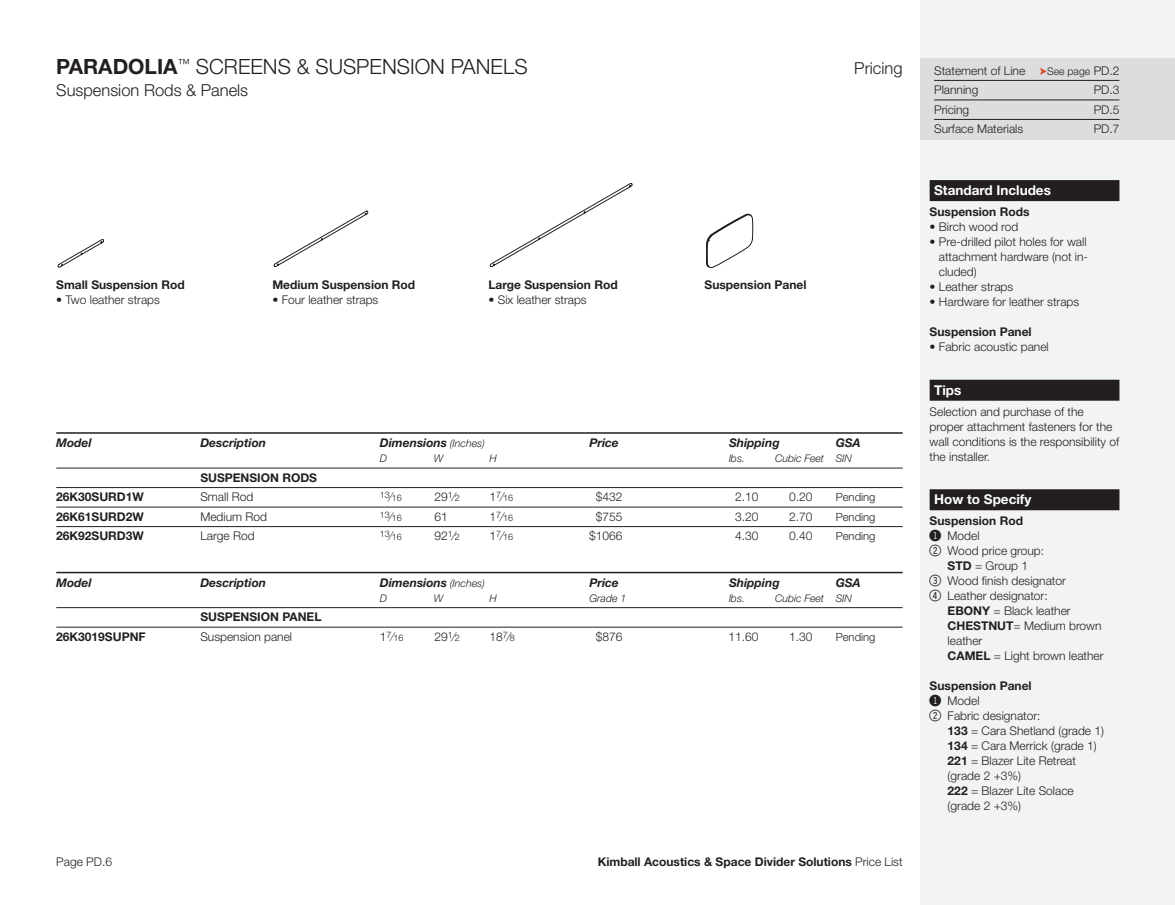
<style>
.page{position:relative;width:1175px;height:905px;background:#fff}
.page>*{position:absolute;margin:0;border:0;box-sizing:border-box;transform-origin:0 0}
.t1{font:300 21px "Helvetica Neue";color:#231f20}
.t2{font:300 16.5px "Helvetica Neue";color:#231f20}
.t3{font:700 13.5px "Helvetica Neue";color:#fff}
.t4{font:300 12px/15px "Helvetica Neue";color:#231f20}
.t5{font:700 12px "Helvetica Neue";color:#231f20}
.t6{font:italic 700 12px "Helvetica Neue";color:#231f20}
.t7{font:300 11.25px "Helvetica Neue";color:#231f20}
.t8{font:italic 300 10.5px "Helvetica Neue";color:#231f20}
.t9{font:300 9px "Helvetica Neue";color:#231f20}
.s1{font-weight:700}
.s2{font-weight:300;font-size:10.5px}
.s3{font-size:12px}
.s4{font-size:9px}
.s5{font-weight:300}
.s6{color:#da4928}
.s7{font-size:10.5px}
.s8{font-family:"Double Digits Round";font-weight:400;font-size:15px}
</style>
<div class="page">
<div style="left:920px;top:0;width:254px;height:904px;background:#f2f3f4"></div>
<div style="left:929px;top:180px;width:190px;height:21px;background:#231f20"></div>
<div style="left:929px;top:380px;width:190px;height:20px;background:#231f20"></div>
<div style="left:929px;top:489px;width:190px;height:21px;background:#231f20"></div>
<div style="left:920px;top:58px;width:254px;height:82px;background:#dcdddf"></div>
<hr style="left:934px;top:80px;width:185px;height:1px;background:#231f20">
<hr style="left:934px;top:100px;width:185px;height:1px;background:#231f20">
<hr style="left:934px;top:119px;width:185px;height:1px;background:#231f20">
<svg style="left:58px;top:239px;width:46px;height:28px"></svg>
<svg style="left:274px;top:211px;width:94px;height:56px"></svg>
<svg style="left:490px;top:183px;width:142px;height:84px"></svg>
<svg style="left:706px;top:214px;width:47px;height:54px"></svg>
<hr style="left:56px;top:432px;width:846px;height:2px;background:#231f20">
<hr style="left:56px;top:468px;width:846px;height:1px;background:#231f20">
<hr style="left:56px;top:487px;width:846px;height:1px;background:#231f20">
<hr style="left:56px;top:507px;width:846px;height:1px;background:#231f20">
<hr style="left:56px;top:526px;width:846px;height:1px;background:#231f20">
<hr style="left:56px;top:572px;width:846px;height:1px;background:#231f20">
<hr style="left:56px;top:607px;width:846px;height:1px;background:#231f20">
<hr style="left:56px;top:627px;width:846px;height:1px;background:#231f20">
<p class="t1" style="left:56px;top:58px;width:473px"><span class="s1">PARADOLIA</span><sup>™</sup> SCREENS &amp; SUSPENSION PANELS</p>
<p class="t2" style="left:854px;top:62px;width:50px">Pricing</p>
<p class="t2" style="left:56px;top:84px;width:193px">Suspension Rods &amp; Panels</p>
<p class="t5" style="left:56px;top:280px;width:130px">Small Suspension Rod</p>
<p class="t4" style="left:56px;top:293px;width:105px">• Two leather straps</p>
<p class="t5" style="left:272px;top:280px;width:144px">Medium Suspension Rod</p>
<p class="t4" style="left:272px;top:293px;width:108px">• Four leather straps</p>
<p class="t5" style="left:488px;top:280px;width:131px">Large Suspension Rod</p>
<p class="t4" style="left:488px;top:293px;width:100px">• Six leather straps</p>
<p class="t5" style="left:704px;top:280px;width:103px">Suspension Panel</p>
<p class="t6" style="left:56px;top:438px;width:37px">Model</p>
<p class="t6" style="left:200px;top:438px;width:67px">Description</p>
<p class="t6" style="left:380px;top:438px;width:107px">Dimensions <span class="s2">(Inches)</span></p>
<p class="t6" style="left:589px;top:438px;width:31px">Price</p>
<p class="t6" style="left:729px;top:438px;width:52px">Shipping</p>
<p class="t6" style="left:835px;top:438px;width:27px">GSA</p>
<p class="t8" style="left:380px;top:455px;width:9px">D</p>
<p class="t8" style="left:434px;top:455px;width:11px">W</p>
<p class="t8" style="left:489px;top:455px;width:9px">H</p>
<p class="t8" style="left:729px;top:455px;width:17px">lbs.</p>
<p class="t8" style="left:775px;top:455px;width:78px">Cubic Feet SIN</p>
<p class="t5" style="left:200px;top:473px;width:118px">SUSPENSION RODS</p>
<p class="t5" style="left:56px;top:492px;width:89px">26K30SURD1W</p>
<p class="t4" style="left:200px;top:490px;width:55px">Small Rod</p>
<p class="t9" style="left:380px;top:493px;width:24px">13<span class="s3">⁄</span>16</p>
<p class="t4" style="left:434px;top:490px;width:27px">29<sup>1</sup>⁄<span class="s4">2</span></p>
<p class="t9" style="left:489px;top:495px;width:25px"><span class="s3">1</span>7<span class="s3">⁄</span>16</p>
<p class="t4" style="left:595px;top:490px;width:28px">$ 432</p>
<p class="t4" style="left:735px;top:490px;width:25px">2.10</p>
<p class="t4" style="left:789px;top:490px;width:25px">0.20</p>
<p class="t7" style="left:835px;top:493px;width:41px">Pending</p>
<p class="t5" style="left:56px;top:512px;width:89px">26K61SURD2W</p>
<p class="t4" style="left:200px;top:510px;width:68px">Medium Rod</p>
<p class="t9" style="left:380px;top:513px;width:24px">13<span class="s3">⁄</span>16</p>
<p class="t4" style="left:434px;top:510px;width:15px">61</p>
<p class="t9" style="left:489px;top:514px;width:25px"><span class="s3">1</span>7<span class="s3">⁄</span>16</p>
<p class="t4" style="left:595px;top:510px;width:28px">$ 755</p>
<p class="t4" style="left:735px;top:510px;width:25px">3.20</p>
<p class="t4" style="left:789px;top:510px;width:25px">2.70</p>
<p class="t7" style="left:835px;top:512px;width:41px">Pending</p>
<p class="t5" style="left:56px;top:531px;width:89px">26K92SURD3W</p>
<p class="t4" style="left:200px;top:529px;width:56px">Large Rod</p>
<p class="t9" style="left:380px;top:532px;width:24px">13<span class="s3">⁄</span>16</p>
<p class="t4" style="left:434px;top:529px;width:27px">92<sup>1</sup>⁄<span class="s4">2</span></p>
<p class="t9" style="left:489px;top:534px;width:25px"><span class="s3">1</span>7<span class="s3">⁄</span>16</p>
<p class="t4" style="left:589px;top:529px;width:35px">$ 1066</p>
<p class="t4" style="left:735px;top:529px;width:25px">4.30</p>
<p class="t4" style="left:789px;top:529px;width:25px">0.40</p>
<p class="t7" style="left:835px;top:532px;width:41px">Pending</p>
<p class="t6" style="left:56px;top:578px;width:37px">Model</p>
<p class="t6" style="left:200px;top:578px;width:67px">Description</p>
<p class="t6" style="left:380px;top:578px;width:107px">Dimensions <span class="s2">(Inches)</span></p>
<p class="t6" style="left:589px;top:578px;width:31px">Price</p>
<p class="t6" style="left:729px;top:578px;width:52px">Shipping</p>
<p class="t6" style="left:835px;top:578px;width:27px">GSA</p>
<p class="t8" style="left:380px;top:594px;width:9px">D</p>
<p class="t8" style="left:434px;top:594px;width:11px">W</p>
<p class="t8" style="left:489px;top:594px;width:9px">H</p>
<p class="t8" style="left:589px;top:594px;width:38px">Grade 1</p>
<p class="t8" style="left:729px;top:594px;width:17px">lbs.</p>
<p class="t8" style="left:775px;top:594px;width:78px">Cubic Feet SIN</p>
<p class="t5" style="left:200px;top:612px;width:123px">SUSPENSION PANEL</p>
<p class="t5" style="left:56px;top:632px;width:91px">26K3019SUPNF</p>
<p class="t4" style="left:200px;top:628px;width:93px">Suspension panel</p>
<p class="t9" style="left:380px;top:634px;width:25px"><span class="s3">1</span>7<span class="s3">⁄</span>16</p>
<p class="t4" style="left:434px;top:630px;width:27px">29<sup>1</sup>⁄<span class="s4">2</span></p>
<p class="t4" style="left:489px;top:630px;width:27px">18<sup>7</sup>⁄<span class="s4">8</span></p>
<p class="t4" style="left:595px;top:630px;width:28px">$ 876</p>
<p class="t4" style="left:728px;top:630px;width:32px">11.60</p>
<p class="t4" style="left:789px;top:630px;width:25px">1.30</p>
<p class="t7" style="left:835px;top:632px;width:41px">Pending</p>
<p class="t4" style="left:56px;top:855px;width:57px">Page PD.6</p>
<p class="t5" style="left:597px;top:857px;width:306px">Kimball Acoustics &amp; Space Divider Solutions <span class="s5">Price List</span></p>
<p class="t4" style="left:934px;top:64px;width:187px">Statement of Line <span class="s6">➤</span><span class="s7">See page</span> PD.2</p>
<p class="t4" style="left:934px;top:83px;width:46px">Planning</p>
<p class="t4" style="left:1093px;top:83px;width:27px">PD.3</p>
<p class="t4" style="left:934px;top:103px;width:37px">Pricing</p>
<p class="t4" style="left:1093px;top:103px;width:27px">PD.5</p>
<p class="t4" style="left:934px;top:122px;width:91px">Surface Materials</p>
<p class="t4" style="left:1093px;top:122px;width:27px">PD.7</p>
<p class="t3" style="left:934px;top:185px;width:118px">Standard Includes</p>
<p class="t5" style="left:929px;top:207px;width:101px">Suspension Rods</p>
<p class="t4" style="left:929px;top:220px;width:90px">• Birch wood rod</p>
<p class="t4" style="left:938px;top:235px;width:151px;text-align:justify;text-indent:-9px">• Pre-drilled pilot holes for wall attachment hardware (not in&shy;cluded)</p>
<p class="t4" style="left:929px;top:280px;width:85px">• Leather straps</p>
<p class="t4" style="left:929px;top:295px;width:151px">• Hardware for leather straps</p>
<p class="t5" style="left:929px;top:327px;width:103px">Suspension Panel</p>
<p class="t4" style="left:929px;top:340px;width:121px">• Fabric acoustic panel</p>
<p class="t3" style="left:934px;top:385px;width:29px">Tips</p>
<p class="t4" style="left:929px;top:405px;width:191px">Selection and purchase of the proper attachment fasteners for the wall conditions is the responsibility of the installer.</p>
<p class="t3" style="left:934px;top:494px;width:99px">How to Specify</p>
<p class="t5" style="left:929px;top:516px;width:95px">Suspension Rod</p>
<p class="t4" style="left:929px;top:529px;width:52px"><span class="s8">!</span> Model</p>
<p class="t4" style="left:929px;top:544px;width:116px"><span class="s8">2</span> Wood price group:</p>
<p class="t4" style="left:947px;top:559px;width:82px"><span class="s1">STD</span> = Group 1</p>
<p class="t4" style="left:929px;top:574px;width:138px"><span class="s8">3</span> Wood finish designator</p>
<p class="t4" style="left:929px;top:589px;width:120px"><span class="s8">4</span> Leather designator:</p>
<p class="t4" style="left:947px;top:604px;width:125px"><span class="s1">EBONY</span> = Black leather</p>
<p class="t4" style="left:947px;top:619px;width:155px"><span class="s1">CHESTNUT</span>= Medium brown leather</p>
<p class="t4" style="left:947px;top:649px;width:157px"><span class="s1">CAMEL</span> = Light brown leather</p>
<p class="t5" style="left:929px;top:681px;width:103px">Suspension Panel</p>
<p class="t4" style="left:929px;top:694px;width:52px"><span class="s8">!</span> Model</p>
<p class="t4" style="left:929px;top:709px;width:112px"><span class="s8">2</span> Fabric designator:</p>
<p class="t4" style="left:947px;top:724px;width:158px"><span class="s1">133</span> = Cara Shetland (grade 1)</p>
<p class="t4" style="left:947px;top:739px;width:151px"><span class="s1">134</span> = Cara Merrick (grade 1)</p>
<p class="t4" style="left:947px;top:754px;width:130px"><span class="s1">221</span> = Blazer Lite Retreat (grade 2 +3%)</p>
<p class="t4" style="left:947px;top:784px;width:128px"><span class="s1">222</span> = Blazer Lite Solace (grade 2 +3%)</p>
</div>
